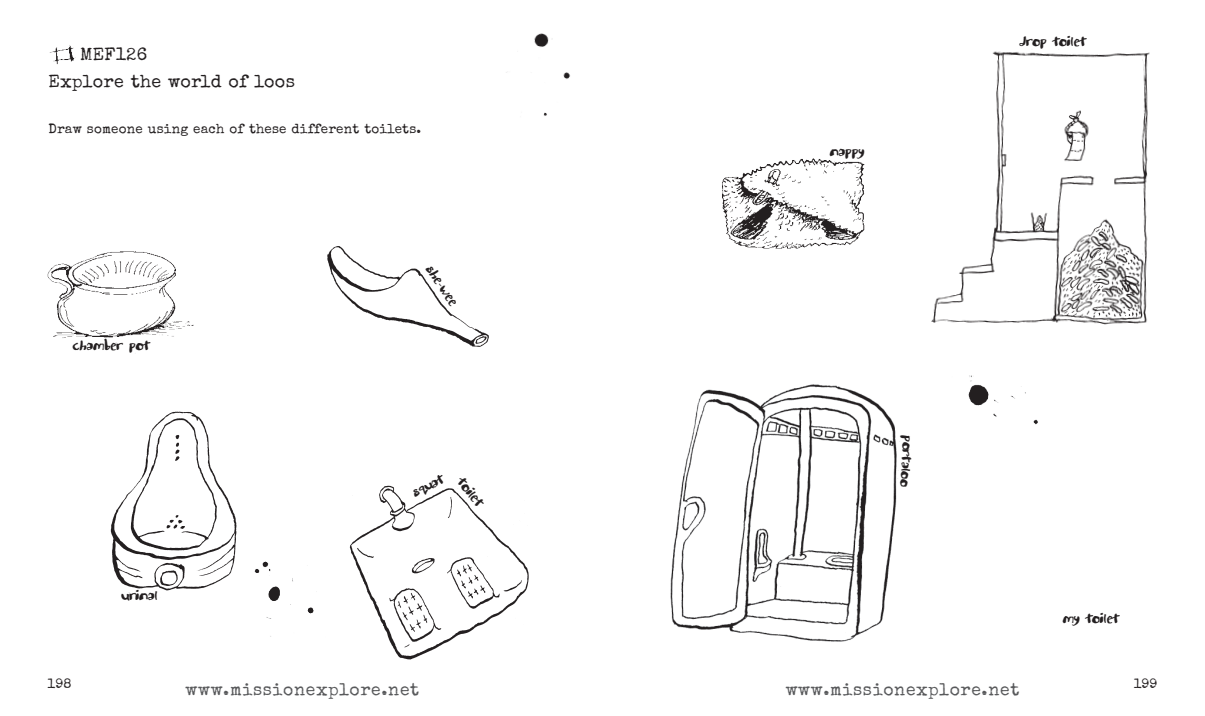
<style>
.page{position:relative;width:1205px;height:716px;background:#fff}
.page>*{position:absolute;margin:0;border:0;box-sizing:border-box;transform-origin:0 0}
.text_header{font:17.88px "Special Elite";letter-spacing:.015em;color:#231f20}
.header_mission_inden{font:17.88px "Special Elite";letter-spacing:.015em;color:#231f20}
.text_header-2{font:17.5px "Special Elite";letter-spacing:.04em;color:#58595b}
.t1{font:13.38px "inkymess";color:#231f20}
.text{font:13.38px "Special Elite";letter-spacing:.015em;color:#231f20}
</style>
<div class="page">
<img style="left:49px;top:45px;width:27px;height:20px">
<img style="left:327px;top:246px;width:162px;height:101px">
<img style="left:110px;top:411px;width:127px;height:180px">
<img style="left:349px;top:485px;width:180px;height:175px">
<img style="left:47px;top:251px;width:147px;height:87px">
<img style="left:722px;top:158px;width:143px;height:91px">
<img style="left:931px;top:51px;width:219px;height:274px">
<img style="left:670px;top:384px;width:227px;height:258px">
<img style="left:254px;top:561px;width:60px;height:76px">
<img style="left:968px;top:375px;width:70px;height:50px">
<img style="left:506px;top:33px;width:64px;height:83px">
<p class="header_mission_inden" style="left:80px;top:43px;width:69px">MEF126</p>
<p class="text_header" style="left:48px;top:69px;width:248px">Explore the world of loos</p>
<p class="text" style="left:48px;top:121px;width:374px">Draw someone using each of these different toilets.</p>
<p class="t1" style="left:73px;top:338px;width:78px">chamber pot</p>
<p class="t1" style="left:121px;top:588px;width:38px">urinal</p>
<p class="t1" style="left:436px;top:262px;width:47px;rotate:56deg">she-wee</p>
<p class="t1" style="left:410px;top:486px;width:35px;rotate:-27deg">squat</p>
<p class="t1" style="left:466px;top:474px;width:34px;rotate:51deg">toilet</p>
<p class="t1" style="left:830px;top:144px;width:36px">nappy</p>
<p class="t1" style="left:1019px;top:34px;width:68px">drop toilet</p>
<p class="t1" style="left:915px;top:435px;width:53px;rotate:93deg">portaloo</p>
<p class="t1" style="left:1062px;top:610px;width:58px">my toilet</p>
<p class="text" style="left:48px;top:675px;width:25px">198</p>
<p class="text" style="left:1133px;top:675px;width:25px">199</p>
<p class="text_header-2" style="left:186px;top:678px;width:235px">www.missionexplore.net</p>
<p class="text_header-2" style="left:786px;top:678px;width:235px">www.missionexplore.net</p>
</div>
